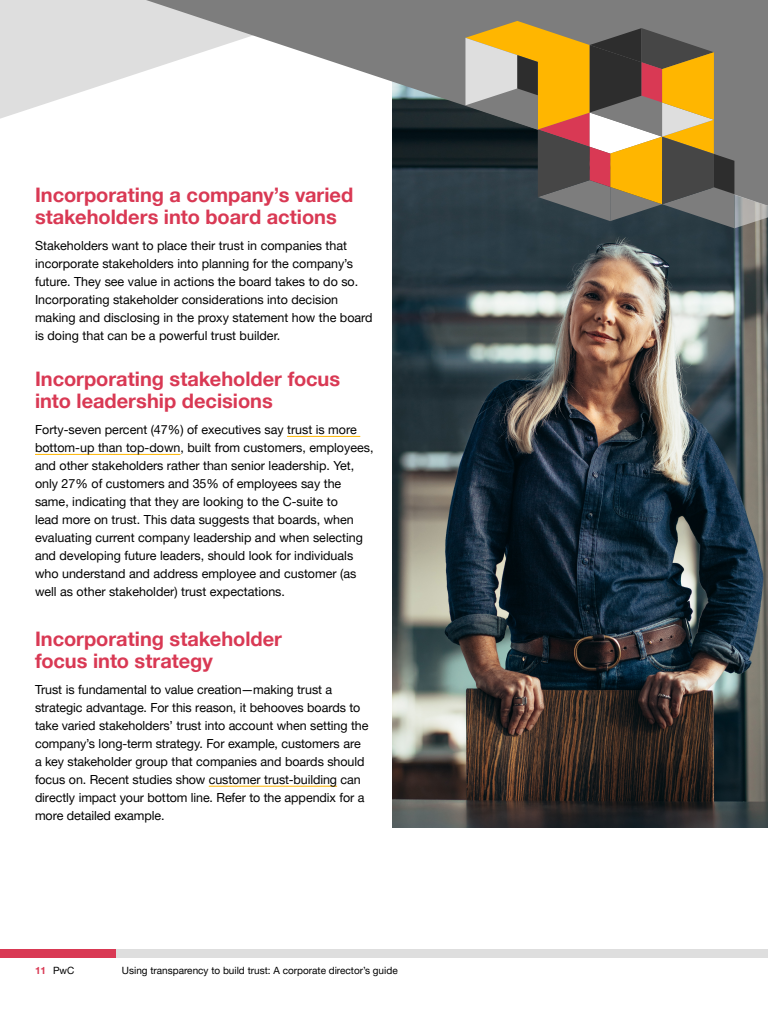
<style>
.page{position:relative;width:768px;height:1024px;background:#fff}
.page>*{position:absolute;margin:0;border:0;box-sizing:border-box;transform-origin:0 0}
.Body___Header{font:700 20px/22px "Helvetica Neue LT Pro";color:#d93954}
.t1{font:12.5px/18px "Helvetica Neue LT Pro";color:#000}
.t2{font:10px "Helvetica Neue LT Pro";color:#000}
.s1{font-weight:700;color:#d93954}
</style>
<div class="page">
<img style="left:393px;top:206px;width:375px;height:621px">
<hr style="left:287px;top:436px;width:73px;height:1px;background:#ffb600">
<hr style="left:35px;top:454px;width:145px;height:1px;background:#ffb600">
<hr style="left:209px;top:786px;width:128px;height:1px;background:#ffb600">
<svg style="left:0;top:0;width:146px;height:119px;fill:#dedede"></svg>
<svg style="left:146px;top:0;width:622px;height:206px"></svg>
<svg style="left:465px;top:21px;width:303px;height:207px;background:#867555"></svg>
<div style="left:0;top:949px;width:768px;height:9px;background:#dedede"></div>
<div style="left:0;top:949px;width:116px;height:9px;background:#d93954"></div>
<p class="Body___Header" style="left:35px;top:183px;width:320px">Incorporating a company’s varied stakeholders into board actions</p>
<p class="t1" style="left:35px;top:236px;width:339px">Stakeholders want to place their trust in companies that incorporate stakeholders into planning for the company’s future. They see value in actions the board takes to do so.<br>Incorporating stakeholder considerations into decision making and disclosing in the proxy statement how the board is doing that can be a powerful trust builder.</p>
<p class="Body___Header" style="left:35px;top:367px;width:307px">Incorporating stakeholder focus into leadership decisions</p>
<p class="t1" style="left:35px;top:421px;width:340px">Forty-seven percent (47%) of executives say trust is more bottom-up than top-down, built from customers, employees, and other stakeholders rather than senior leadership. Yet, only 27% of customers and 35% of employees say the same, indicating that they are looking to the C-suite to<br>lead more on trust. This data suggests that boards, when evaluating current company leadership and when selecting and developing future leaders, should look for individuals who understand and address employee and customer (as well as other stakeholder) trust expectations.</p>
<p class="Body___Header" style="left:35px;top:627px;width:249px">Incorporating stakeholder focus into strategy</p>
<p class="t1" style="left:35px;top:680px;width:335px">Trust is fundamental to value creation—making trust a strategic advantage. For this reason, it behooves boards to take varied stakeholders’ trust into account when setting the company’s long-term strategy. For example, customers are a key stakeholder group that companies and boards should focus on. Recent studies show customer trust-building can directly impact your bottom line. Refer to the appendix for a more detailed example.</p>
<p class="t2" style="left:35px;top:964px;width:41px"><span class="s1">11</span> PwC</p>
<p class="t2" style="left:122px;top:964px;width:277px">Using transparency to build trust: A corporate director’s guide</p>
</div>
